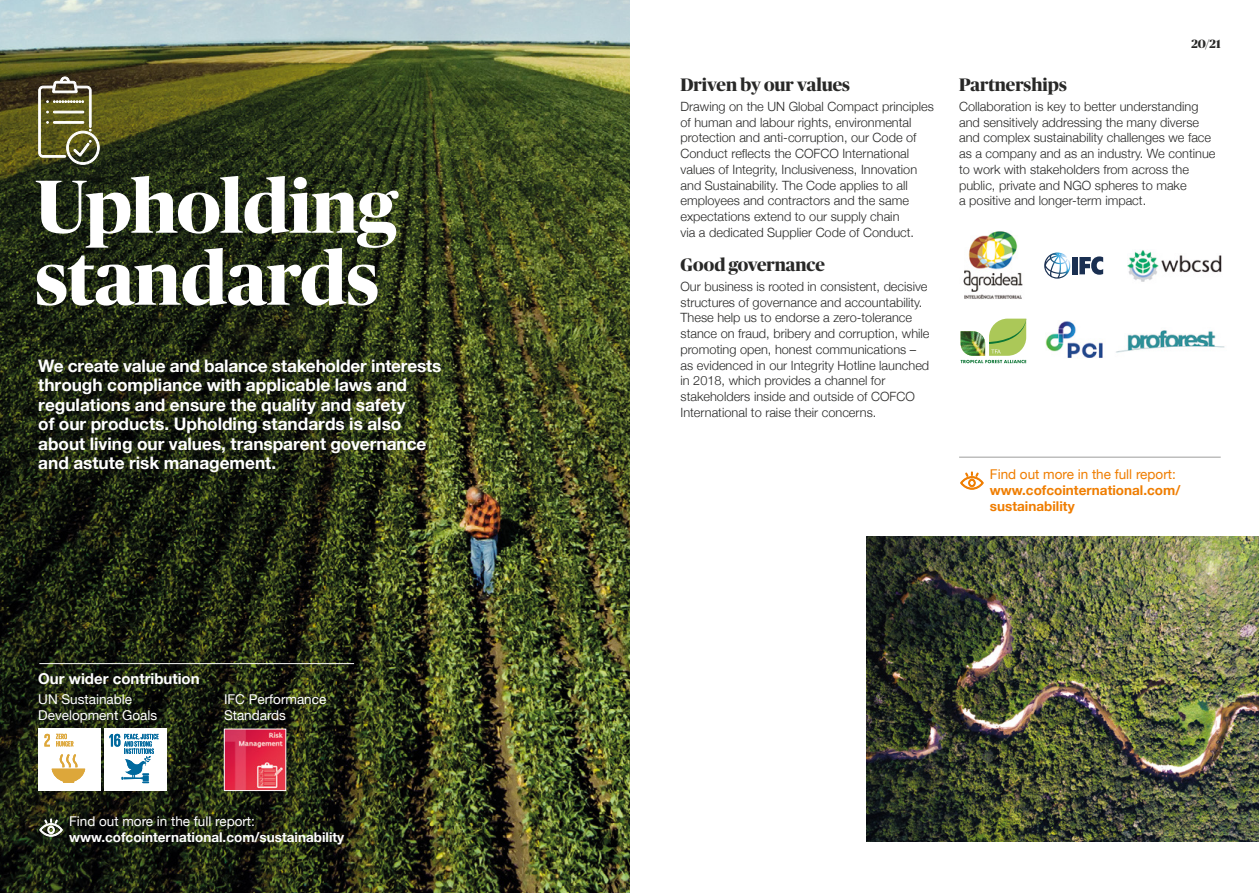
<style>
.page{position:relative;width:1259px;height:893px;background:#fff}
.page>*{position:absolute;margin:0;border:0;box-sizing:border-box;transform-origin:0 0}
.t1{font:700 75px/72px "Publico Banner";color:#fff}
.t2{font:700 18px "Publico Banner";color:#282827}
.t3{font:700 17.25px/19.5px "Helvetica Neue";color:#fff}
.t4{font:700 15px "Helvetica Neue";color:#fff}
.t5{font:13.5px/16.2px "Helvetica Neue";color:#fff}
.t6{font:700 13.5px "Helvetica Neue";color:#fff}
.t7{font:700 13.5px/16.2px "Helvetica Neue";color:#ef7d00}
.t8{font:13.5px "Helvetica Neue";color:#ef7d00}
.t9{font:300 12.75px/15.8px "Helvetica Neue";color:#282827}
.t10{font:700 12px "Publico Banner";color:#282827}
</style>
<div class="page">
<img style="left:0;top:0;width:629px;height:51px">
<img style="left:0;top:51px;width:629px;height:842px">
<img style="left:866px;top:537px;width:393px;height:305px">
<hr style="left:39px;top:663px;width:315px;height:1px;background:#fff">
<img style="left:226px;top:731px;width:58px;height:58px">
<div style="left:224px;top:729px;width:62px;height:62px;border:1px solid #fff"></div>
<div style="left:38px;top:729px;width:62px;height:62px;background:#fff"></div>
<svg style="left:44px;top:734px;width:6px;height:12px"></svg>
<svg style="left:52px;top:754px;width:33px;height:29px"></svg>
<svg style="left:56px;top:734px;width:17px;height:12px"></svg>
<div style="left:105px;top:729px;width:62px;height:62px;background:#fff"></div>
<svg style="left:109px;top:734px;width:50px;height:49px"></svg>
<svg style="left:39px;top:818px;width:24px;height:19px"></svg>
<svg style="left:38px;top:76px;width:62px;height:89px"></svg>
<hr style="left:959px;top:457px;width:261px;height:1px;background:#9d9d9c">
<svg style="left:960px;top:471px;width:24px;height:19px"></svg>
<img style="left:1127px;top:250px;width:95px;height:32px">
<div style="left:1072px;top:257px;width:6px;height:17px;background:#1a2f51"></div>
<svg style="left:1079px;top:256px;width:24px;height:19px"></svg>
<svg style="left:1044px;top:253px;width:26px;height:26px"></svg>
<img style="left:963px;top:231px;width:60px;height:68px">
<img style="left:1045px;top:321px;width:58px;height:37px">
<img style="left:1116px;top:330px;width:109px;height:23px">
<svg style="left:960px;top:319px;width:66px;height:44px"></svg>
<h1 class="t1" style="left:35px;top:166px;width:363px">Upholding standards</h1>
<p class="t3" style="left:38px;top:356px;width:405px">We create value and balance stakeholder interests through compliance with applicable laws and regulations and ensure the quality and safety<br>of our products. Upholding standards is also about living our values, transparent governance and astute risk management.</p>
<p class="t4" style="left:38px;top:666px;width:163px">Our wider contribution</p>
<p class="t5" style="left:38px;top:692px;width:120px">UN Sustainable<br>Development Goals</p>
<p class="t5" style="left:224px;top:692px;width:104px">IFC Performance<br>Standards</p>
<p class="t5" style="left:69px;top:814px;width:187px">Find out more in the full report:</p>
<p class="t6" style="left:69px;top:826px;width:277px">www.cofcointernational.com/sustainability</p>
<h2 class="t2" style="left:680px;top:72px;width:171px">Driven by our values</h2>
<p class="t9" style="left:680px;top:98px;width:255px">Drawing on the UN Global Compact principles of human and labour rights, environmental protection and anti-corruption, our Code of Conduct reflects the COFCO International values of Integrity, Inclusiveness, Innovation and Sustainability. The Code applies to all employees and contractors and the same expectations extend to our supply chain<br>via a dedicated Supplier Code of Conduct.</p>
<h2 class="t2" style="left:680px;top:252px;width:146px">Good governance</h2>
<p class="t9" style="left:680px;top:277px;width:250px">Our business is rooted in consistent, decisive structures of governance and accountability.<br>These help us to endorse a zero-tolerance stance on fraud, bribery and corruption, while promoting open, honest communications – as evidenced in our Integrity Hotline launched in 2018, which provides a channel for stakeholders inside and outside of COFCO International to raise their concerns.</p>
<p class="t10" style="left:1191px;top:35px;width:31px">20/21</p>
<h2 class="t2" style="left:959px;top:72px;width:109px">Partnerships</h2>
<p class="t9" style="left:959px;top:98px;width:258px">Collaboration is key to better understanding and sensitively addressing the many diverse and complex sustainability challenges we face as a company and as an industry. We continue to work with stakeholders from across the public, private and NGO spheres to make<br>a positive and longer-term impact.</p>
<p class="t8" style="left:990px;top:464px;width:187px">Find out more in the full report:</p>
<p class="t7" style="left:990px;top:482px;width:192px">www.cofcointernational.com/ sustainability</p>
</div>
